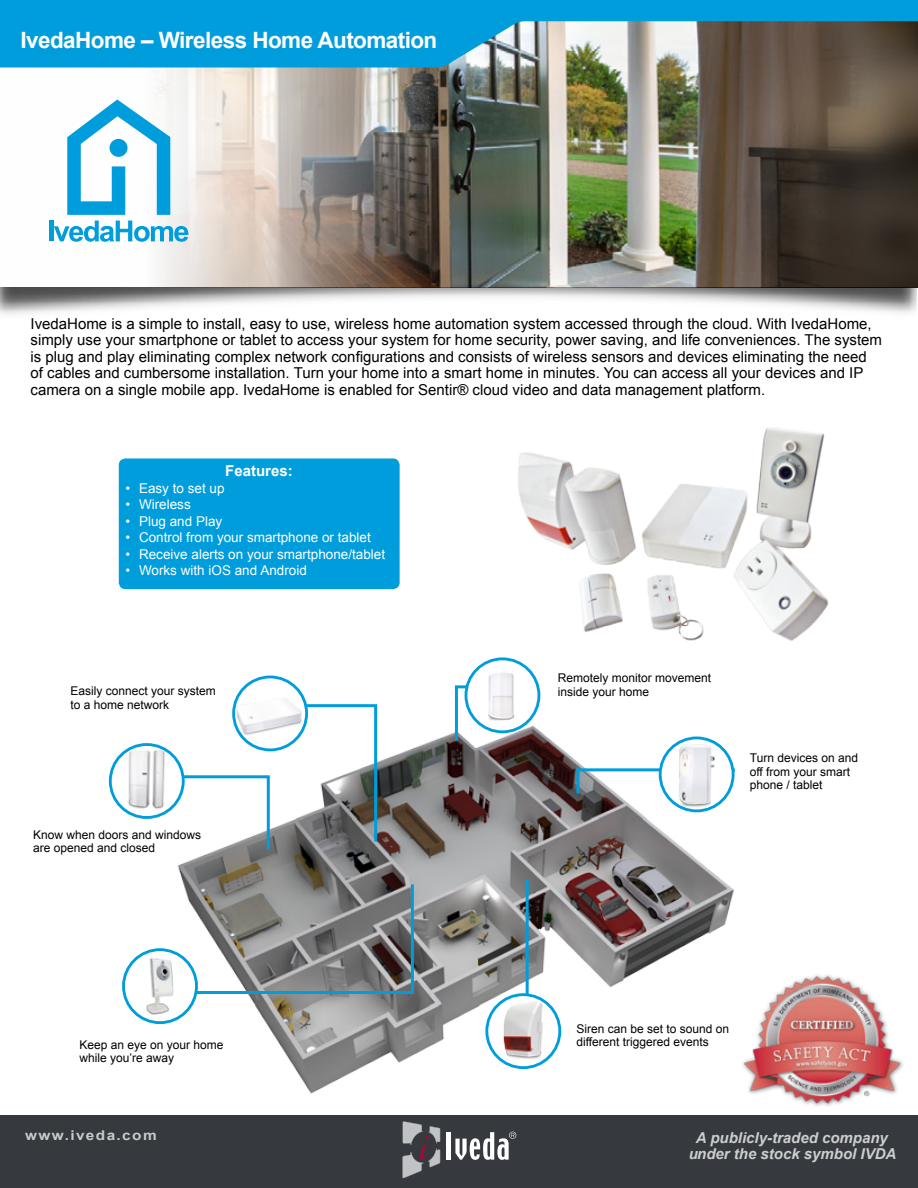
<style>
.page{position:relative;width:918px;height:1188px;background:#fff}
.page>*{position:absolute;margin:0;border:0;box-sizing:border-box;transform-origin:0 0}
.t1{font:700 22.5px "Arial";letter-spacing:-.025em;color:#fff}
.t2{font:15px/16.5px "Arial";color:#000}
.t3{font:italic 700 15px/16.5px "Arial";color:#fff;text-align:center}
.t4{font:700 15px "Arial";color:#fff}
.t5{font:13.5px "Arial";color:#fff}
.t6{font:700 13.5px "Arial";letter-spacing:.09em;color:#fff;scale:1.14 1}
.t7{font:12px/13.5px "Arial";color:#000}
</style>
<div class="page">
<img style="left:0;top:68px;width:918px;height:247px">
<div style="left:119px;top:458px;width:281px;height:131px;background:#009ddc;border-radius:7px"></div>
<div style="left:0;top:1116px;width:918px;height:72px;background:#363a3e"></div>
<img style="left:743px;top:975px;width:160px;height:131px">
<svg style="left:402px;top:1121px;width:38px;height:57px"></svg>
<hr style="left:447px;top:1132px;width:4px;height:28px;background:#fff">
<svg style="left:455px;top:1132px;width:61px;height:28px"></svg>
<svg style="left:0;top:0;width:918px;height:68px;background:#3097be"></svg>
<img style="left:173px;top:723px;width:561px;height:371px">
<svg style="left:153px;top:774px;width:118px;height:79px"></svg>
<svg style="left:110px;top:745px;width:73px;height:72px"></svg>
<img style="left:116px;top:749px;width:62px;height:61px">
<div style="left:109px;top:743px;width:76px;height:76px;border:3px solid #009ddc;border-radius:50%"></div>
<svg style="left:575px;top:767px;width:159px;height:29px"></svg>
<img style="left:662px;top:743px;width:69px;height:68px">
<div style="left:659px;top:737px;width:76px;height:75px;border:3px solid #009ddc;border-radius:50%"></div>
<svg style="left:283px;top:704px;width:96px;height:140px"></svg>
<svg style="left:234px;top:677px;width:73px;height:73px"></svg>
<img style="left:236px;top:684px;width:68px;height:66px">
<div style="left:232px;top:676px;width:76px;height:75px;border:3px solid #009ddc;border-radius:50%"></div>
<hr style="left:526px;top:880px;width:3px;height:153px;background:#009ddc">
<svg style="left:487px;top:995px;width:73px;height:73px"></svg>
<img style="left:490px;top:999px;width:64px;height:64px">
<div style="left:485px;top:993px;width:76px;height:76px;border:3px solid #009ddc;border-radius:50%"></div>
<img style="left:518px;top:428px;width:311px;height:213px">
<svg style="left:453px;top:685px;width:20px;height:59px"></svg>
<svg style="left:466px;top:659px;width:73px;height:73px"></svg>
<img style="left:475px;top:671px;width:52px;height:51px">
<div style="left:465px;top:657px;width:75px;height:76px;border:3px solid #009ddc;border-radius:50%"></div>
<svg style="left:183px;top:881px;width:232px;height:115px;background:#878c8e"></svg>
<svg style="left:124px;top:950px;width:72px;height:73px"></svg>
<img style="left:132px;top:956px;width:56px;height:60px">
<div style="left:122px;top:948px;width:76px;height:76px;border:3px solid #009ddc;border-radius:50%"></div>
<hr style="left:49px;top:221px;width:4px;height:20px;background:#009ddc">
<svg style="left:54px;top:221px;width:134px;height:21px"></svg>
<svg style="left:67px;top:100px;width:103px;height:115px"></svg>
<div style="left:110px;top:139px;width:18px;height:18px;background:#009ddc;border-radius:50%"></div>
<h1 class="t1" style="left:21px;top:25px;width:418px">IvedaHome – Wireless Home Automation</h1>
<p class="t2" style="left:31px;top:316px;width:853px">IvedaHome is a simple to install, easy to use, wireless home automation system accessed through the cloud. With IvedaHome, simply use your smartphone or tablet to access your system for home security, power saving, and life conveniences. The system is plug and play eliminating complex network configurations and consists of wireless sensors and devices eliminating the need of cables and cumbersome installation. Turn your home into a smart home in minutes. You can access all your devices and IP camera on a single mobile app. IvedaHome is enabled for Sentir® cloud video and data management platform.</p>
<p class="t4" style="left:225px;top:461px;width:69px">Features:</p>
<p class="t5" style="left:126px;top:479px;width:101px">• Easy to set up</p>
<p class="t5" style="left:126px;top:496px;width:67px">• Wireless</p>
<p class="t5" style="left:126px;top:512px;width:98px">• Plug and Play</p>
<p class="t5" style="left:126px;top:529px;width:247px">• Control from your smartphone or tablet</p>
<p class="t5" style="left:126px;top:545px;width:261px">• Receive alerts on your smartphone/tablet</p>
<p class="t5" style="left:126px;top:562px;width:183px">• Works with iOS and Android</p>
<p class="t7" style="left:70px;top:684px;width:147px">Easily connect your system to a home network</p>
<p class="t7" style="left:33px;top:828px;width:170px">Know when doors and windows are opened and closed</p>
<p class="t7" style="left:79px;top:1038px;width:146px">Keep an eye on your home while you’re away</p>
<p class="t6" style="left:25px;top:1127px;width:117px">www.iveda.com</p>
<p class="t7" style="left:558px;top:672px;width:155px">Remotely monitor movement inside your home</p>
<p class="t7" style="left:750px;top:752px;width:110px">Turn devices on and off from your smart phone / tablet</p>
<p class="t7" style="left:576px;top:1022px;width:154px">Siren can be set to sound on different triggered events</p>
<p class="t3" style="left:688px;top:1130px;width:210px">A publicly-traded company under the stock symbol IVDA</p>
</div>
